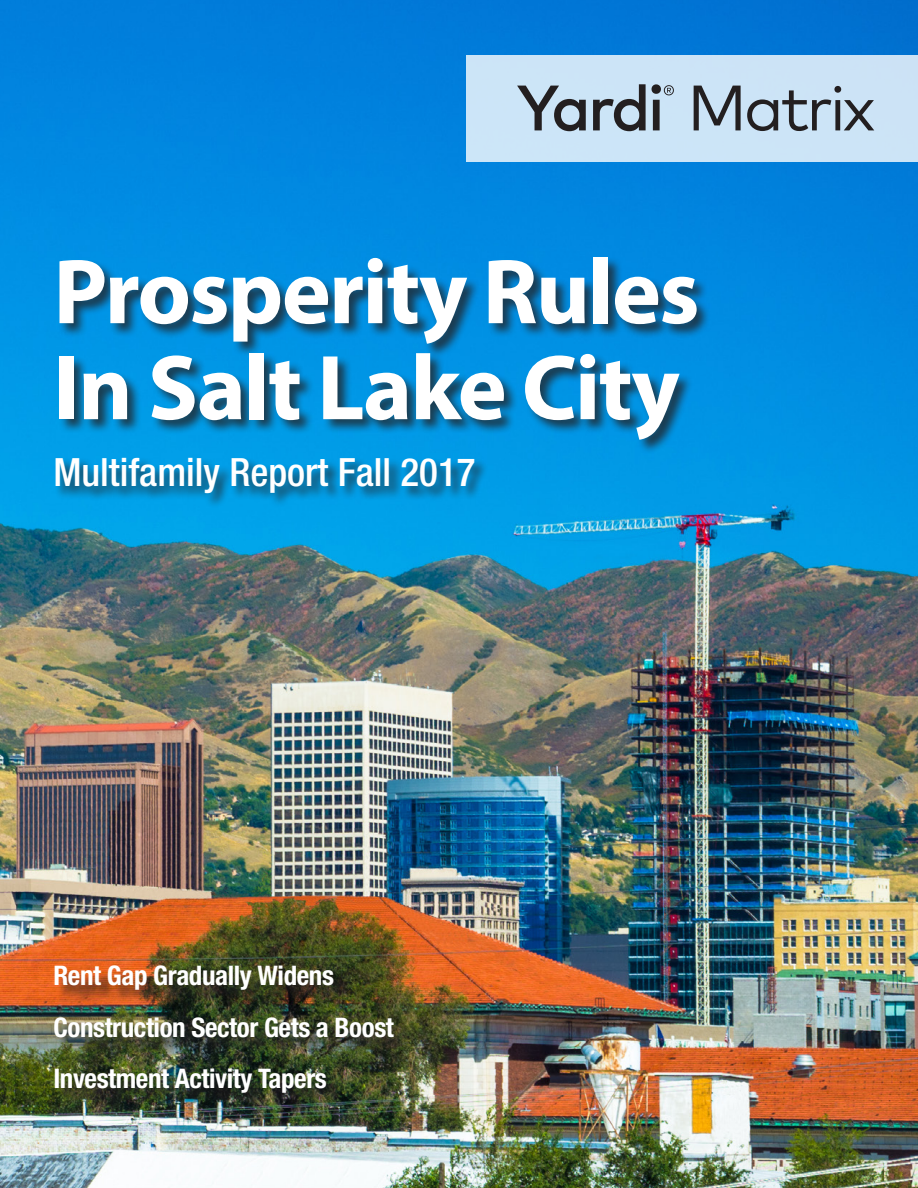
<style>
.page{position:relative;width:918px;height:1188px;background:#fff}
.page>*{position:absolute;margin:0;border:0;box-sizing:border-box;transform-origin:0 0}
.t1{font:700 93px/96px "Myriad Pro";letter-spacing:-.02em;color:#fff}
.t2{font:500 condensed 39px "Helvetica Neue LT Std";color:#fff}
.t3{font:700 condensed 27px "Helvetica Neue LT Std";letter-spacing:-.015em;color:#fff}
</style>
<div class="page">
<img style="left:0;top:0;width:918px;height:1188px">
<div style="left:466px;top:55px;width:452px;height:107px;background:#cce4f7"></div>
<div style="left:57px;top:967px;width:355px;height:144px;background:#231f20;opacity:.75"></div>
<div style="left:54px;top:256px;width:657px;height:252px;background:#231f20;opacity:.75"></div>
<svg style="left:517px;top:86px;width:69px;height:45px"></svg>
<svg style="left:593px;top:84px;width:53px;height:47px"></svg>
<svg style="left:652px;top:84px;width:22px;height:46px"></svg>
<svg style="left:694px;top:86px;width:47px;height:44px"></svg>
<svg style="left:747px;top:86px;width:127px;height:45px"></svg>
<p class="t1" style="left:53px;top:241px;width:648px">Prosperity Rules<br>In Salt Lake City</p>
<p class="t2" style="left:53px;top:449px;width:424px">Multifamily Report Fall 2017</p>
<p class="t3" style="left:53px;top:959px;width:282px">Rent Gap Gradually Widens</p>
<p class="t3" style="left:53px;top:1011px;width:342px">Construction Sector Gets a Boost</p>
<p class="t3" style="left:53px;top:1062px;width:275px">Investment Activity Tapers</p>
</div>
